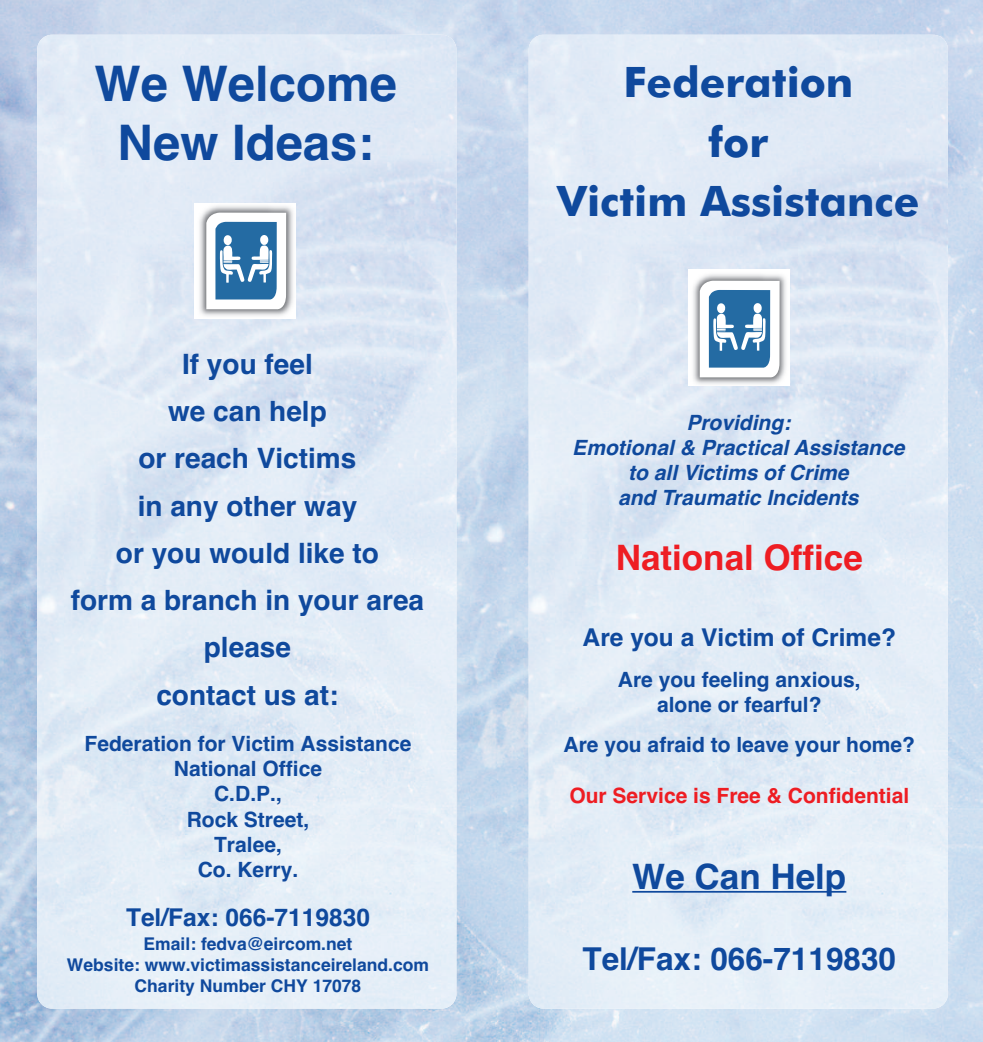
<style>
.page{position:relative;width:983px;height:1042px;background:#fff}
.page>*{position:absolute;margin:0;border:0;box-sizing:border-box;transform-origin:0 0}
.t1{font:700 49px/58.8px "Helvetica";color:#0f499d;text-align:center}
.t2{font:700 42px/59.5px "Futura BT";color:#0f499d;text-align:center}
.t3{font:700 35px "Helvetica";color:#ee1d23}
.t4{font:700 35px "Helvetica";color:#0f499d}
.t5{font:700 31.5px "Helvetica";color:#0f499d}
.t6{font:700 28px/47.2px "Helvetica";color:#0f499d;text-align:center}
.t7{font:700 24.5px "Helvetica";color:#0f499d}
.t8{font:700 21px/25.2px "Helvetica";color:#0f499d;text-align:center}
.t9{font:italic 700 21px/25.2px "Helvetica";color:#0f499d;text-align:center}
.t10{font:700 21px "Helvetica";color:#ee1d23}
.t11{font:700 17.5px/21px "Helvetica";color:#0f499d;text-align:center}
</style>
<div class="page">
<img style="left:0;top:0;width:982px;height:1042px">
<img style="left:528px;top:35px;width:419px;height:973px">
<img style="left:37px;top:35px;width:419px;height:973px">
<img style="left:688px;top:270px;width:101px;height:116px">
<svg style="left:699px;top:281px;width:80px;height:96px"></svg>
<hr style="left:632px;top:891px;width:214px;height:1px;background:#0f499d">
<img style="left:194px;top:203px;width:101px;height:116px">
<svg style="left:206px;top:213px;width:80px;height:96px"></svg>
<h1 class="t1" style="left:94px;top:55px;width:304px">We Welcome<br>New Ideas:</h1>
<h3 class="t6" style="left:71px;top:340px;width:355px">If you feel<br>we can help<br>or reach Victims<br>in any other way<br>or you would like to<br>form a branch in your area please<br>contact us at:</h3>
<p class="t8" style="left:84px;top:731px;width:328px">Federation for Victim Assistance<br>National Office<br>C.D.P.,<br>Rock Street,<br>Tralee,<br>Co. Kerry.</p>
<p class="t7" style="left:126px;top:903px;width:245px">Tel/Fax: 066-7119830</p>
<p class="t11" style="left:67px;top:933px;width:363px">Email: fedva@eircom.net<br>Website: www.victimassistanceireland.com<br>Charity Number CHY 17078</p>
<h2 class="t2" style="left:557px;top:56px;width:364px">Federation<br>for<br>Victim Assistance</h2>
<p class="t9" style="left:572px;top:410px;width:333px">Providing:<br>Emotional &amp; Practical Assistance to all Victims of Crime<br>and Traumatic Incidents</p>
<h3 class="t3" style="left:615px;top:537px;width:248px">National Office</h3>
<p class="t7" style="left:582px;top:623px;width:315px">Are you a Victim of Crime?</p>
<p class="t8" style="left:617px;top:667px;width:244px">Are you feeling anxious, alone or fearful?</p>
<p class="t8" style="left:563px;top:732px;width:353px">Are you afraid to leave your home?</p>
<p class="t10" style="left:569px;top:783px;width:341px">Our Service is Free &amp; Confidential</p>
<h3 class="t4" style="left:632px;top:856px;width:215px">We Can Help</h3>
<h3 class="t5" style="left:582px;top:941px;width:315px">Tel/Fax: 066-7119830</h3>
</div>
